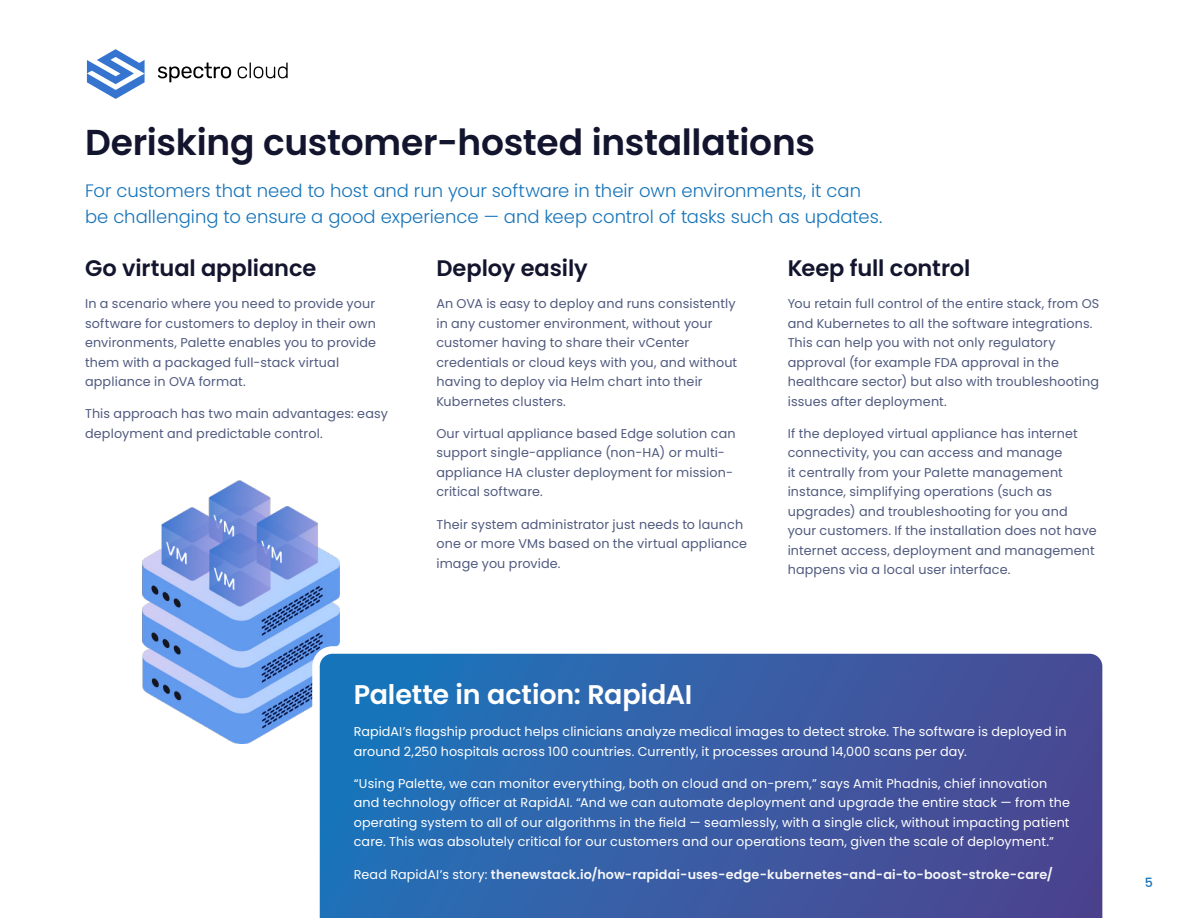
<style>
.page{position:relative;width:1188px;height:918px;background:#fff}
.page>*{position:absolute;margin:0;border:0;box-sizing:border-box;transform-origin:0 0}
.t1{font:600 36px "Poppins";letter-spacing:-.005em;color:#12152d}
.t2{font:600 27px "Poppins";letter-spacing:-.005em;color:#fff}
.t3{font:600 22.5px "Poppins";letter-spacing:-.005em;color:#12152d}
.t4{font:300 18px/25.5px "Poppins";color:#1674ba}
.t5{font:12.75px/19.5px "Poppins";letter-spacing:.01em;color:#505a7f}
.t6{font:12.75px/19.5px "Poppins";letter-spacing:.01em;color:#fff}
.t7{font:600 12.75px "Poppins";letter-spacing:.01em;color:#f6f7f9}
.t8{font:500 12.75px "Poppins";color:#1674ba}
.s1{font-weight:400;color:#fff}
</style>
<div class="page">
<svg style="left:87px;top:49px;width:58px;height:50px"></svg>
<svg style="left:158px;top:63px;width:73px;height:19px"></svg>
<svg style="left:238px;top:63px;width:50px;height:15px"></svg>
<img style="left:142px;top:481px;width:197px;height:263px">
<svg style="left:312px;top:646px;width:791px;height:272px;background:#3d63a9"></svg>
<h1 class="t1" style="left:85px;top:121px;width:732px">Derisking customer-hosted installations</h1>
<h3 class="t4" style="left:85px;top:178px;width:799px">For customers that need to host and run your software in their own environments, it can be challenging to ensure a good experience — and keep control of tasks such as updates.</h3>
<h3 class="t3" style="left:85px;top:255px;width:233px">Go virtual appliance</h3>
<p class="t5" style="left:436px;top:294px;width:302px">An OVA is easy to deploy and runs consistently in any customer environment, without your customer having to share their vCenter credentials or cloud keys with you, and without having to deploy via Helm chart into their Kubernetes clusters.</p>
<p class="t5" style="left:436px;top:424px;width:301px">Our virtual appliance based Edge solution can support single-appliance (non-HA) or multi&shy;appliance HA cluster deployment for mission&shy;critical software.</p>
<p class="t5" style="left:436px;top:514px;width:312px">Their system administrator just needs to launch one or more VMs based on the virtual appliance image you provide.</p>
<h3 class="t3" style="left:436px;top:255px;width:153px">Deploy easily</h3>
<h3 class="t3" style="left:788px;top:255px;width:184px">Keep full control</h3>
<p class="t5" style="left:788px;top:294px;width:313px">You retain full control of the entire stack, from OS and Kubernetes to all the software integrations.<br>This can help you with not only regulatory approval (for example FDA approval in the healthcare sector) but also with troubleshooting issues after deployment.</p>
<p class="t5" style="left:788px;top:424px;width:310px">If the deployed virtual appliance has internet connectivity, you can access and manage<br>it centrally from your Palette management instance, simplifying operations (such as upgrades) and troubleshooting for you and your customers. If the installation does not have internet access, deployment and management happens via a local user interface.</p>
<p class="t5" style="left:85px;top:294px;width:293px">In a scenario where you need to provide your software for customers to deploy in their own environments, Palette enables you to provide them with a packaged full-stack virtual appliance in OVA format.</p>
<p class="t5" style="left:85px;top:404px;width:304px">This approach has two main advantages: easy deployment and predictable control.</p>
<h2 class="t2" style="left:354px;top:678px;width:340px">Palette in action: RapidAI</h2>
<p class="t6" style="left:354px;top:722px;width:714px">RapidAI’s flagship product helps clinicians analyze medical images to detect stroke. The software is deployed in around 2,250 hospitals across 100 countries. Currently, it processes around 14,000 scans per day.</p>
<p class="t6" style="left:354px;top:774px;width:718px">“Using Palette, we can monitor everything, both on cloud and on-prem,” says Amit Phadnis, chief innovation and technology officer at RapidAI. “And we can automate deployment and upgrade the entire stack — from the operating system to all of our algorithms in the field — seamlessly, with a single click, without impacting patient care. This was absolutely critical for our customers and our operations team, given the scale of deployment.”</p>
<p class="t7" style="left:354px;top:867px;width:701px"><span class="s1">Read RapidAI’s story:</span> thenewstack.io/how-rapidai-uses-edge-kubernetes-and-ai-to-boost-stroke-care/</p>
<p class="t8" style="left:1145px;top:875px;width:10px">5</p>
</div>
